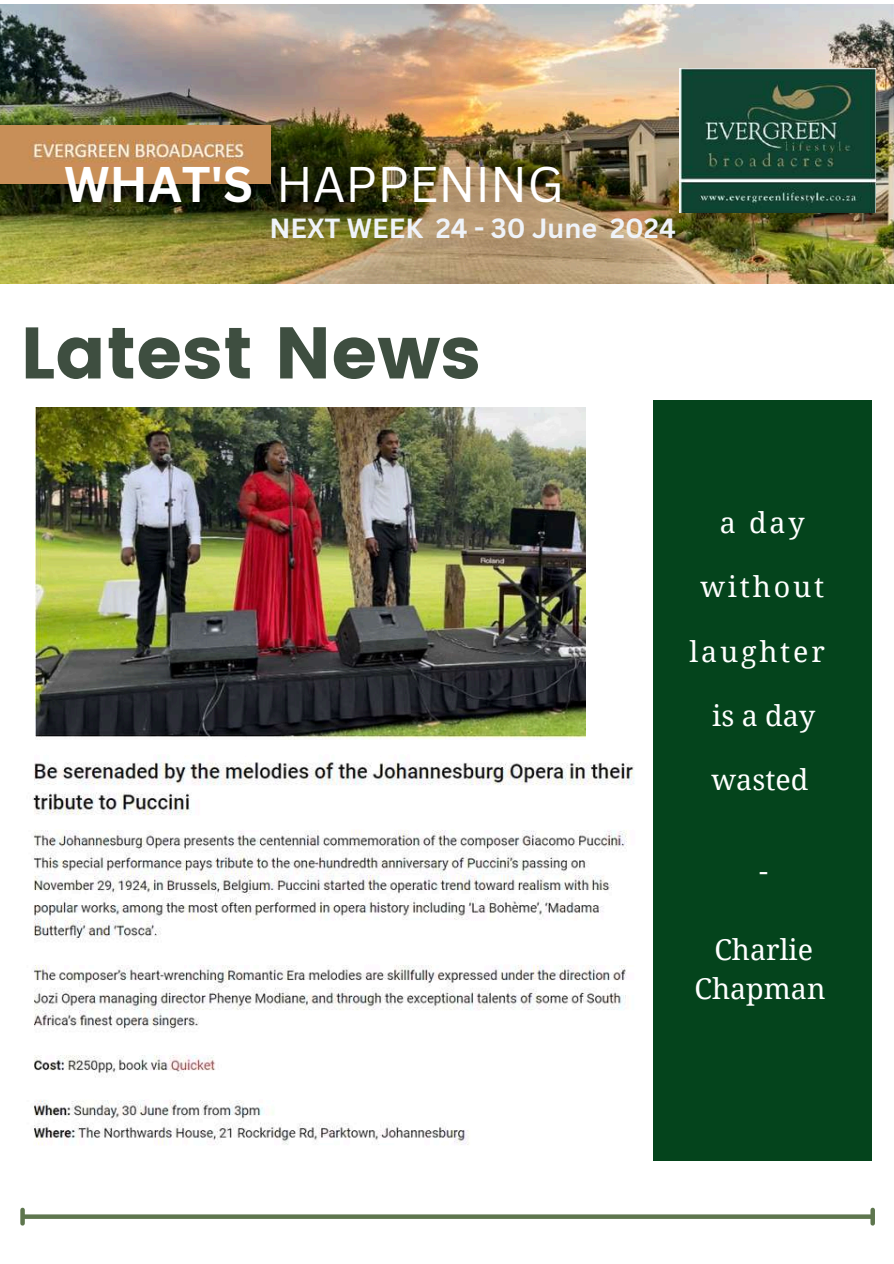
<style>
.page{position:relative;width:894px;height:1264px;background:#fff}
.page>*{position:absolute;margin:0;border:0;box-sizing:border-box;transform-origin:0 0}
.t1{font:72.75px "Poppins";color:#3e4e40}
.t2{font:48.75px "Canva Sans";color:#fff}
.t3{font:28.65px/39.3px "Droid Serif";color:#fff;text-align:center}
.t4{font:28.65px "Droid Serif";letter-spacing:.1em;color:#fff}
.t5{font:700 27px "Canva Sans";color:#eff3f9}
.s1{font-weight:700}
</style>
<div class="page">
<svg style="left:25px;top:1214px;width:845px;height:4px;background:#6e8360"></svg>
<div style="left:20px;top:1209px;width:5px;height:14px;background:#5e764e"></div>
<svg style="left:870px;top:1209px;width:4px;height:14px"></svg>
<div style="left:652px;top:400px;width:219px;height:760px;background:#04441c"></div>
<img style="left:0;top:4px;width:893px;height:279px">
<img style="left:0;top:126px;width:270px;height:57px">
<img style="left:679px;top:69px;width:196px;height:144px">
<img style="left:36px;top:408px;width:549px;height:332px">
<img style="left:32px;top:762px;width:603px;height:383px">
<h2 class="t2" style="left:64px;top:150px;width:501px"><span class="s1">WHAT'S</span> HAPPENING</h2>
<p class="t5" style="left:269px;top:209px;width:408px">NEXT WEEK 24 - 30 June 2024</p>
<h1 class="t1" style="left:20px;top:311px;width:462px">Latest News</h1>
<p class="t3" style="left:719px;top:503px;width:86px">a day</p>
<p class="t4" style="left:700px;top:570px;width:125px">without</p>
<p class="t4" style="left:689px;top:635px;width:137px">laughter</p>
<p class="t3" style="left:712px;top:696px;width:104px">is a day</p>
<p class="t3" style="left:711px;top:760px;width:98px">wasted</p>
<p class="t3" style="left:759px;top:851px;width:10px">-</p>
<p class="t3" style="left:694px;top:930px;width:133px">Charlie<br>Chapman</p>
</div>
